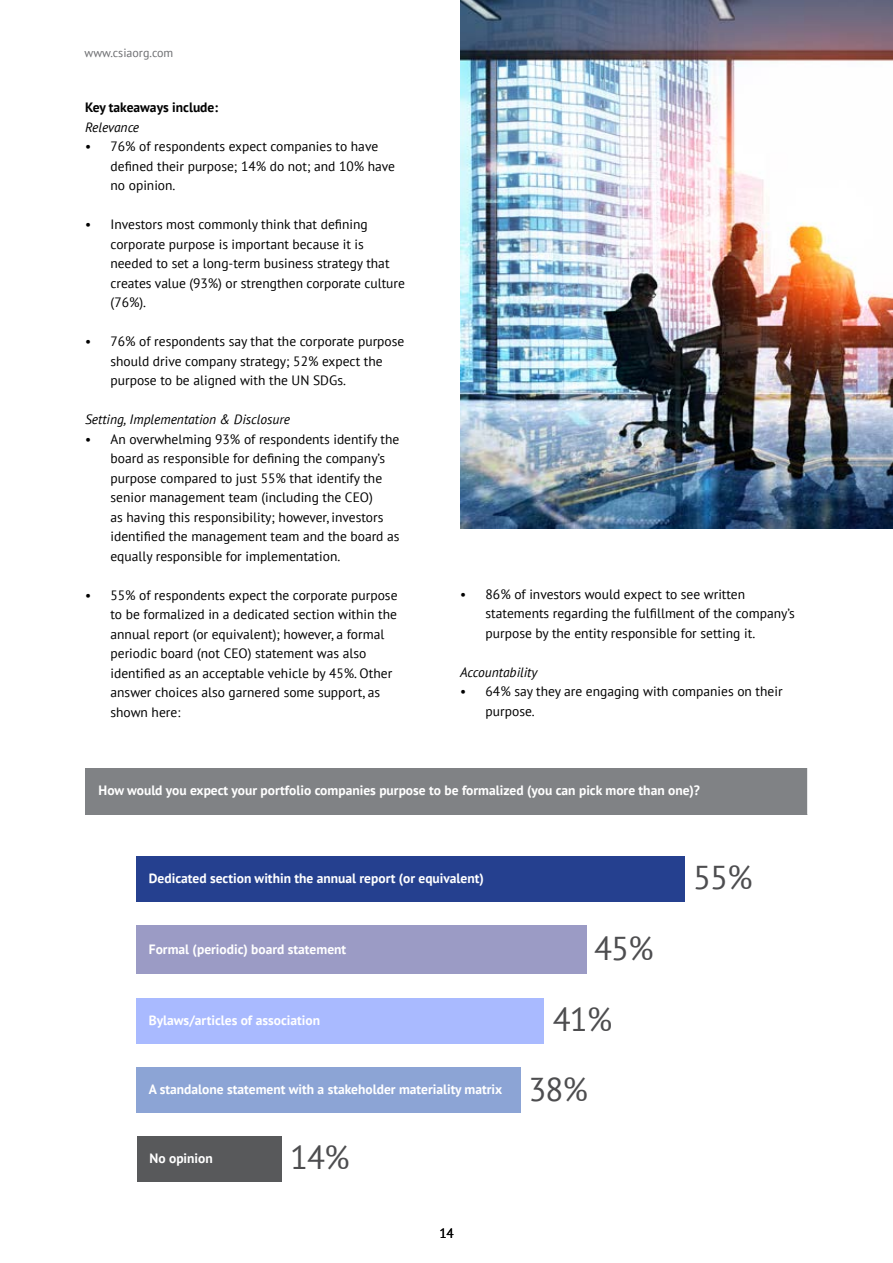
<style>
.page{position:relative;width:893px;height:1263px;background:#fff}
.page>*{position:absolute;margin:0;border:0;box-sizing:border-box;transform-origin:0 0}
.t1{font:33px "PT Sans";letter-spacing:-.03em;color:#4d4d4f}
.t2{font:13.5px/19.5px "PT Sans";color:#000}
.t3{font:700 13.5px "PT Sans";color:#fff}
.t4{font:italic 13.5px "PT Sans";color:#000}
.t5{font:700 13.5px "PT Sans";color:#000}
.t6{font:12px "PT Sans";color:#6d6e71}
</style>
<div class="page">
<img style="left:460px;top:0;width:433px;height:528px">
<div style="left:86px;top:768px;width:722px;height:47px;background:#808285"></div>
<hr style="left:807px;top:768px;width:2px;height:47px;background:#fff">
<div style="left:136px;top:856px;width:549px;height:45px;background:#25408f"></div>
<div style="left:136px;top:925px;width:450px;height:49px;background:#9b9bc5"></div>
<div style="left:136px;top:998px;width:408px;height:45px;background:#a9baff"></div>
<div style="left:136px;top:1067px;width:384px;height:45px;background:#8ca4d5"></div>
<div style="left:137px;top:1137px;width:144px;height:45px;background:#58595b"></div>
<p class="t6" style="left:85px;top:46px;width:90px">www.csiaorg.com</p>
<p class="t5" style="left:85px;top:98px;width:135px">Key takeaways include:</p>
<p class="t4" style="left:85px;top:118px;width:56px">Relevance</p>
<p class="t2" style="left:111px;top:136px;width:286px;text-indent:-26px">• 76% of respondents expect companies to have defined their purpose; 14% do not; and 10% have no opinion.</p>
<p class="t2" style="left:111px;top:214px;width:296px;text-indent:-26px">• Investors most commonly think that defining corporate purpose is important because it is needed to set a long-term business strategy that creates value (93%) or strengthen corporate culture (76%).</p>
<p class="t2" style="left:111px;top:331px;width:295px;text-indent:-26px">• 76% of respondents say that the corporate purpose should drive company strategy; 52% expect the purpose to be aligned with the UN SDGs.</p>
<p class="t4" style="left:85px;top:411px;width:207px">Setting, Implementation &amp; Disclosure</p>
<p class="t2" style="left:111px;top:429px;width:290px;text-indent:-26px">• An overwhelming 93% of respondents identify the board as responsible for defining the company’s purpose compared to just 55% that identify the senior management team (including the CEO)<br>as having this responsibility; however, investors identified the management team and the board as equally responsible for implementation.</p>
<p class="t2" style="left:111px;top:585px;width:288px;text-indent:-26px">• 55% of respondents expect the corporate purpose to be formalized in a dedicated section within the annual report (or equivalent); however, a formal periodic board (not CEO) statement was also identified as an acceptable vehicle by 45%. Other answer choices also garnered some support, as shown here:</p>
<p class="t2" style="left:486px;top:584px;width:311px;text-indent:-26px">• 86% of investors would expect to see written statements regarding the fulfillment of the company’s purpose by the entity responsible for setting it.</p>
<p class="t4" style="left:460px;top:663px;width:79px">Accountability</p>
<p class="t2" style="left:486px;top:681px;width:299px;text-indent:-26px">• 64% say they are engaging with companies on their purpose.</p>
<p class="t3" style="left:99px;top:782px;width:603px">How would you expect your portfolio companies purpose to be formalized (you can pick more than one)?</p>
<p class="t3" style="left:149px;top:869px;width:336px">Dedicated section within the annual report (or equivalent)</p>
<p class="t3" style="left:149px;top:940px;width:199px">Formal (periodic) board statement</p>
<p class="t3" style="left:149px;top:1011px;width:173px">Bylaws/articles of association</p>
<p class="t3" style="left:149px;top:1080px;width:355px">A standalone statement with a stakeholder materiality matrix</p>
<p class="t3" style="left:150px;top:1149px;width:65px">No opinion</p>
<h1 class="t1" style="left:290px;top:1136px;width:61px">14%</h1>
<p class="t2" style="left:440px;top:1223px;width:16px">14</p>
<h1 class="t1" style="left:594px;top:927px;width:61px">45%</h1>
<h1 class="t1" style="left:553px;top:998px;width:61px">41%</h1>
<h1 class="t1" style="left:529px;top:1068px;width:61px">38%</h1>
<h1 class="t1" style="left:693px;top:856px;width:61px">55%</h1>
</div>
